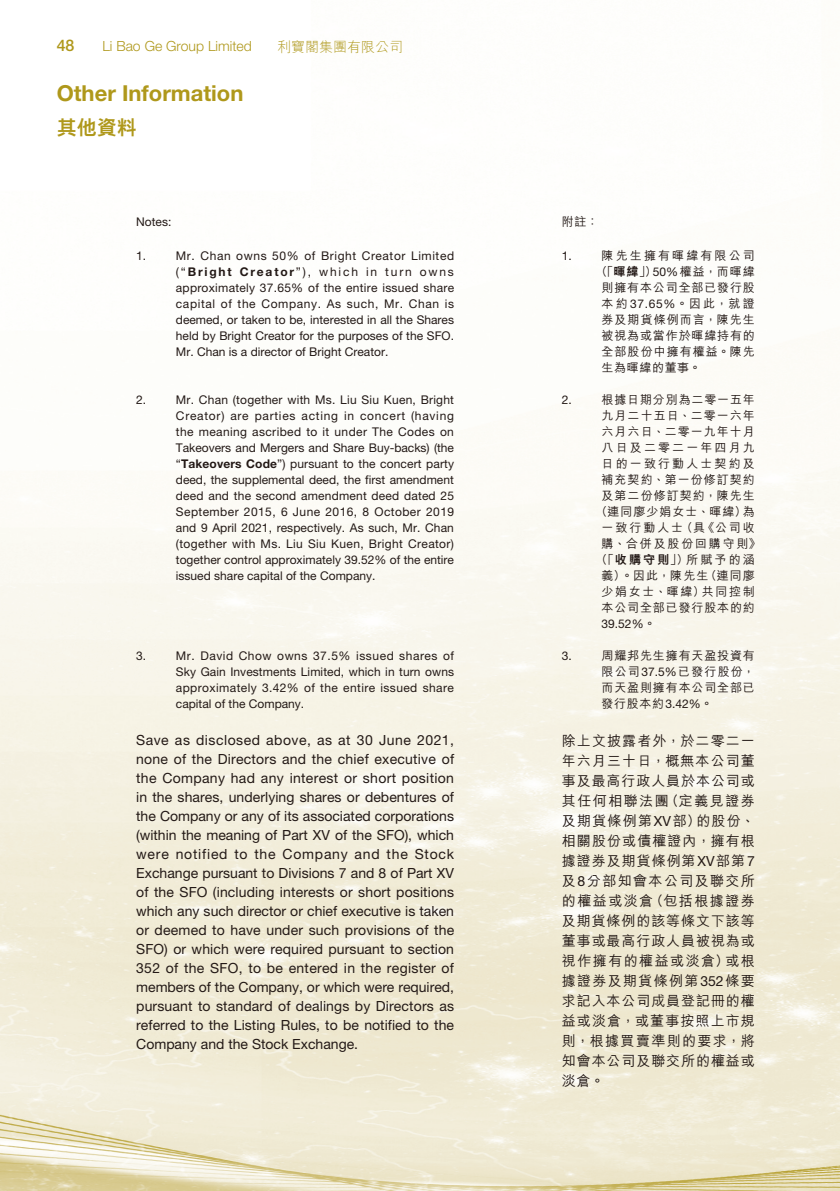
<style>
.page{position:relative;width:840px;height:1191px;background:#fff}
.page>*{position:absolute;margin:0;border:0;box-sizing:border-box;transform-origin:0 0}
.t1{font:700 22px "Helvetica Neue LT Std";color:#af981b}
.t2{font:800 20px "M Hei HK";color:#af981b}
.t3{font:500 16px "Helvetica Neue LT Std";color:#af981b}
.t4{font:14px/19px "Helvetica Neue LT Std";color:#231916;text-align:justify}
.t5{font:500 14px/20px "M Hei HK";letter-spacing:.065em;color:#231916;text-align:justify}
.t6{font:300 14px "Helvetica Neue LT Std";color:#af981b}
.t7{font:300 14px "M Hei HK";color:#af981b}
.t8{font:12px/16px "Helvetica Neue LT Std";color:#231916;text-align:justify}
.t9{font:500 12px/16px "M Hei HK";letter-spacing:.085em;color:#231916;text-align:center}
.t10{font:500 12px "M Hei HK";letter-spacing:.175em;color:#231916}
.t11{font:500 12px "M Hei HK";letter-spacing:.05em;color:#231916}
.s1{font-weight:700}
.s2{font-weight:800}
.s3{font-family:"Helvetica Neue LT Std";font-weight:400}
.s4{font-family:"M Hei HK";font-weight:500}
</style>
<div class="page">
<img style="left:0;top:336px;width:839px;height:855px">
<h3 class="t3" style="left:57px;top:35px;width:19px">48</h3>
<p class="t6" style="left:102px;top:37px;width:151px">Li Bao Ge Group Limited</p>
<p class="t7" style="left:277px;top:39px;width:127px">利寶閣集團有限公司</p>
<h1 class="t1" style="left:57px;top:80px;width:188px">Other Information</h1>
<h2 class="t2" style="left:57px;top:117px;width:81px">其他資料</h2>
<p class="t8" style="left:136px;top:214px;width:37px">Notes:</p>
<p class="t8" style="left:136px;top:248px;width:12px">1.</p>
<p class="t8" style="left:176px;top:248px;width:279px">Mr. Chan owns 50% of Bright Creator Limited (“<span class="s1">Bright Creator</span>”), which in turn owns approximately 37.65% of the entire issued share capital of the Company. As such, Mr. Chan is deemed, or taken to be, interested in all the Shares held by Bright Creator for the purposes of the SFO.<br>Mr. Chan is a director of Bright Creator.</p>
<p class="t8" style="left:136px;top:392px;width:12px">2.</p>
<p class="t8" style="left:176px;top:392px;width:279px">Mr. Chan (together with Ms. Liu Siu Kuen, Bright Creator) are parties acting in concert (having the meaning ascribed to it under The Codes on Takeovers and Mergers and Share Buy-backs) (the “<span class="s1">Takeovers Code</span>”) pursuant to the concert party deed, the supplemental deed, the first amendment deed and the second amendment deed dated 25<br>September 2015, 6 June 2016, 8 October 2019 and 9 April 2021, respectively. As such, Mr. Chan (together with Ms. Liu Siu Kuen, Bright Creator) together control approximately 39.52% of the entire issued share capital of the Company.</p>
<p class="t8" style="left:136px;top:648px;width:12px">3.</p>
<p class="t8" style="left:176px;top:648px;width:279px">Mr. David Chow owns 37.5% issued shares of Sky Gain Investments Limited, which in turn owns approximately 3.42% of the entire issued share capital of the Company.</p>
<p class="t4" style="left:136px;top:730px;width:319px">Save as disclosed above, as at 30 June 2021, none of the Directors and the chief executive of the Company had any interest or short position in the shares, underlying shares or debentures of the Company or any of its associated corporations (within the meaning of Part XV of the SFO), which were notified to the Company and the Stock Exchange pursuant to Divisions 7 and 8 of Part XV of the SFO (including interests or short positions which any such director or chief executive is taken or deemed to have under such provisions of the SFO) or which were required pursuant to section 352 of the SFO, to be entered in the register of members of the Company, or which were required, pursuant to standard of dealings by Directors as referred to the Listing Rules, to be notified to the Company and the Stock Exchange.</p>
<p class="t9" style="left:561px;top:213px;width:38px">附註：</p>
<p class="t8" style="left:561px;top:248px;width:12px">1.</p>
<p class="t10" style="left:601px;top:247px;width:155px">陳先生擁有暉緯有限公司</p>
<p class="t9" style="left:595px;top:263px;width:161px">（「<span class="s2">暉緯</span>」）<span class="s3">50%</span>權益，而暉緯</p>
<p class="t9" style="left:601px;top:279px;width:155px">則擁有本公司全部已發行股</p>
<p class="t9" style="left:601px;top:295px;width:155px">本約 <span class="s3">37.65%</span>。因此，就證</p>
<p class="t9" style="left:601px;top:311px;width:155px">券及期貨條例而言，陳先生</p>
<p class="t9" style="left:601px;top:327px;width:155px">被視為或當作於暉緯持有的</p>
<p class="t9" style="left:601px;top:343px;width:155px">全部股份中擁有權益。陳先</p>
<p class="t11" style="left:601px;top:359px;width:101px">生為暉緯的董事。</p>
<p class="t8" style="left:561px;top:392px;width:12px">2.</p>
<p class="t9" style="left:595px;top:391px;width:167px">根據日期分別為二零一五年九月二十五日、二零一六年六月六日、二零一九年十月八日及二零二一年四月九日的一致行動人士契約及補充契約、第一份修訂契約及第二份修訂契約，陳先生（連同廖少娟女士、暉緯）為一致行動人士（具《公司收購、合併及股份回購守則》（「<span class="s2">收購守則</span>」）所賦予的涵義）。因此，陳先生（連同廖少娟女士、暉緯）共同控制本公司全部已發行股本的約</p>
<p class="t8" style="left:601px;top:616px;width:56px">39.52%<span class="s4">。</span></p>
<p class="t8" style="left:561px;top:648px;width:12px">3.</p>
<p class="t9" style="left:601px;top:647px;width:155px;text-align:justify">周耀邦先生擁有天盈投資有限公司<span class="s3">37.5%</span>已發行股份，而天盈則擁有本公司全部已發行股本約<span class="s3">3.42%</span>。</p>
<p class="t5" style="left:561px;top:730px;width:194px">除上文披露者外，於二零二一年六月三十日，概無本公司董事及最高行政人員於本公司或其任何相聯法團（定義見證券及期貨條例第<span class="s3">XV</span>部）的股份、相關股份或債權證內，擁有根據證券及期貨條例第<span class="s3">XV</span>部第<span class="s3">7</span>及<span class="s3">8</span>分部知會本公司及聯交所的權益或淡倉（包括根據證券及期貨條例的該等條文下該等董事或最高行政人員被視為或視作擁有的權益或淡倉）或根據證券及期貨條例第<span class="s3">352</span>條要求記入本公司成員登記冊的權益或淡倉，或董事按照上市規則，根據買賣準則的要求，將知會本公司及聯交所的權益或淡倉。</p>
</div>
